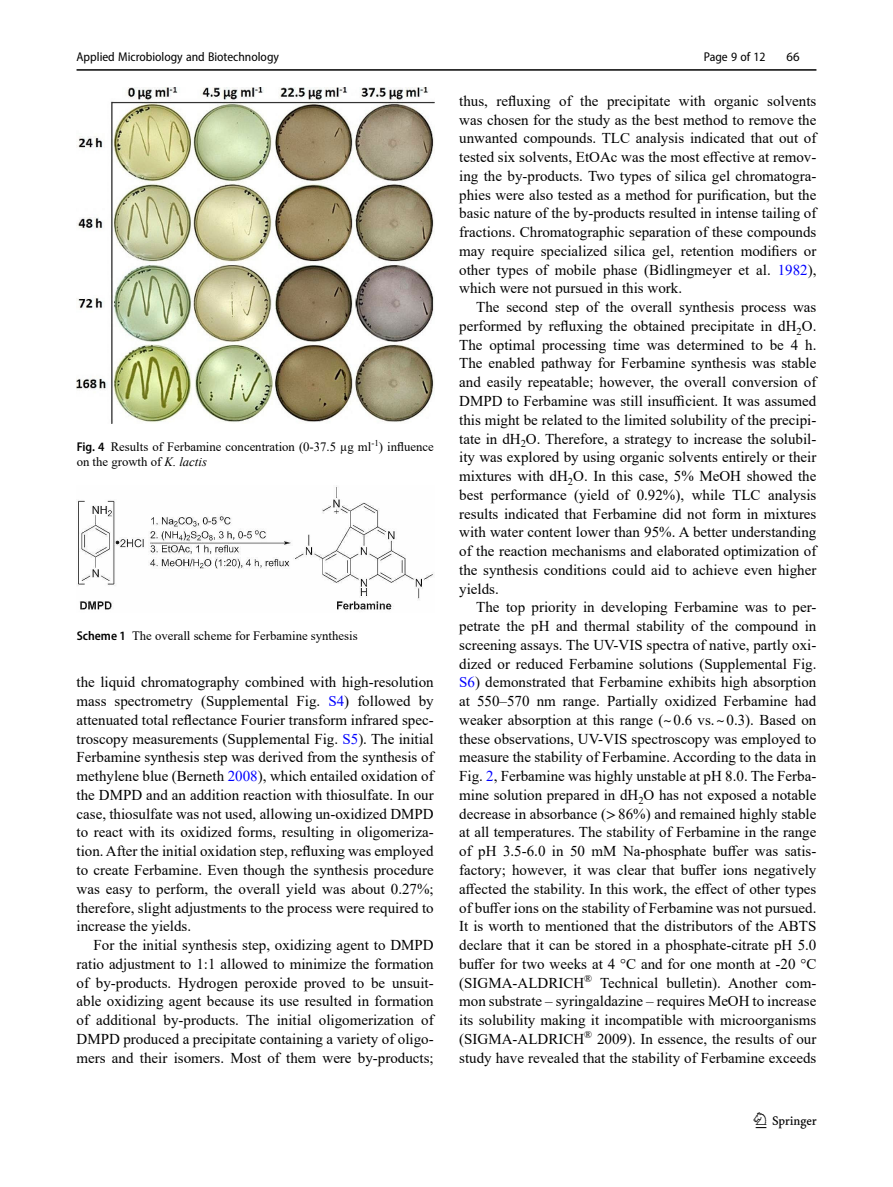
<style>
.page{position:relative;width:893px;height:1187px;background:#fff}
.page>*{position:absolute;margin:0;border:0;box-sizing:border-box;transform-origin:0 0}
.t1{font:22.5px "Springnew";color:#000}
.Body_Text_Indent{font:15px/18.8px "Times New Roman";color:#000;text-align:justify}
.Figure_Caption{font:12.75px/15px "Times New Roman";color:#000}
.t2{font:semi-condensed 12.75px "Myriad Pro";color:#000}
.t3{font:12.75px "Myriad Pro";color:#000}
.s1{font-family:"Myriad Pro";font-weight:600;font-stretch:semi-condensed}
.s2{font-style:italic}
.s3{color:#00f}
.s4{font-family:"STIX"}
</style>
<div class="page">
<hr style="left:77px;top:69px;width:739px;height:2px;background:#000">
<img style="left:78px;top:485px;width:356px;height:125px">
<img style="left:77px;top:87px;width:357px;height:336px">
<p class="t2" style="left:77px;top:49px;width:204px">Applied Microbiology and Biotechnology</p>
<p class="Figure_Caption" style="left:77px;top:438px;width:359px"><span class="s1">Fig. 4</span> Results of Ferbamine concentration (0-37.5 µg ml<sup>-1</sup>) influence on the growth of <span class="s2">K. lactis</span></p>
<p class="Figure_Caption" style="left:77px;top:628px;width:282px"><span class="s1">Scheme 1</span> The overall scheme for Ferbamine synthesis</p>
<p class="Body_Text_Indent" style="left:77px;top:672px;width:359px">the liquid chromatography combined with high-resolution mass spectrometry (Supplemental Fig. <span class="s3">S4</span>) followed by attenuated total reflectance Fourier transform infrared spec&shy;troscopy measurements (Supplemental Fig. <span class="s3">S5</span>). The initial Ferbamine synthesis step was derived from the synthesis of methylene blue (Berneth <span class="s3">2008</span>), which entailed oxidation of the DMPD and an addition reaction with thiosulfate. In our case, thiosulfate was not used, allowing un-oxidized DMPD to react with its oxidized forms, resulting in oligomeriza&shy;tion. After the initial oxidation step, refluxing was employed to create Ferbamine. Even though the synthesis procedure was easy to perform, the overall yield was about 0.27%; therefore, slight adjustments to the process were required to increase the yields.</p>
<p class="Body_Text_Indent" style="left:77px;top:935px;width:359px;text-indent:17px">For the initial synthesis step, oxidizing agent to DMPD ratio adjustment to 1:1 allowed to minimize the formation of by-products. Hydrogen peroxide proved to be unsuit&shy;able oxidizing agent because its use resulted in formation of additional by-products. The initial oligomerization of DMPD produced a precipitate containing a variety of oligo&shy;mers and their isomers. Most of them were by-products;</p>
<p class="t2" style="left:704px;top:49px;width:63px">Page 9 of 12</p>
<p class="t3" style="left:786px;top:48px;width:15px">66</p>
<p class="Body_Text_Indent" style="left:459px;top:91px;width:359px">thus, refluxing of the precipitate with organic solvents was chosen for the study as the best method to remove the unwanted compounds. TLC analysis indicated that out of tested six solvents, EtOAc was the most effective at remov&shy;ing the by-products. Two types of silica gel chromatogra&shy;phies were also tested as a method for purification, but the basic nature of the by-products resulted in intense tailing of fractions. Chromatographic separation of these compounds may require specialized silica gel, retention modifiers or other types of mobile phase (Bidlingmeyer et al. <span class="s3">1982</span>), which were not pursued in this work.</p>
<p class="Body_Text_Indent" style="left:459px;top:297px;width:359px;text-indent:17px">The second step of the overall synthesis process was performed by refluxing the obtained precipitate in dH<sub>2</sub>O.<br>The optimal processing time was determined to be 4 h.<br>The enabled pathway for Ferbamine synthesis was stable and easily repeatable; however, the overall conversion of DMPD to Ferbamine was still insufficient. It was assumed this might be related to the limited solubility of the precipi&shy;tate in dH<sub>2</sub>O. Therefore, a strategy to increase the solubil&shy;ity was explored by using organic solvents entirely or their mixtures with dH<sub>2</sub>O. In this case, 5% MeOH showed the best performance (yield of 0.92%), while TLC analysis results indicated that Ferbamine did not form in mixtures with water content lower than 95%. A better understanding of the reaction mechanisms and elaborated optimization of the synthesis conditions could aid to achieve even higher yields.</p>
<p class="Body_Text_Indent" style="left:459px;top:597px;width:359px;text-indent:17px">The top priority in developing Ferbamine was to per&shy;petrate the pH and thermal stability of the compound in screening assays. The UV-VIS spectra of native, partly oxi&shy;dized or reduced Ferbamine solutions (Supplemental Fig.<br><span class="s3">S6</span>) demonstrated that Ferbamine exhibits high absorption at 550–570 nm range. Partially oxidized Ferbamine had weaker absorption at this range (<span class="s4">~</span>0.6 vs.<span class="s4">~</span>0.3). Based on these observations, UV-VIS spectroscopy was employed to measure the stability of Ferbamine. According to the data in Fig. <span class="s3">2</span>, Ferbamine was highly unstable at pH 8.0. The Ferba&shy;mine solution prepared in dH<sub>2</sub>O has not exposed a notable decrease in absorbance (<span class="s4">&gt;</span>86%) and remained highly stable at all temperatures. The stability of Ferbamine in the range of pH 3.5-6.0 in 50 mM Na-phosphate buffer was satis&shy;factory; however, it was clear that buffer ions negatively affected the stability. In this work, the effect of other types of buffer ions on the stability of Ferbamine was not pursued.<br>It is worth to mentioned that the distributors of the ABTS declare that it can be stored in a phosphate-citrate pH 5.0 buffer for two weeks at 4 °C and for one month at -20 °C (SIGMA-ALDRICH<sup>®</sup> Technical bulletin). Another com&shy;mon substrate – syringaldazine – requires MeOH to increase its solubility making it incompatible with microorganisms (SIGMA-ALDRICH<sup>®</sup> 2009). In essence, the results of our study have revealed that the stability of Ferbamine exceeds</p>
<h1 class="t1" style="left:756px;top:1107px;width:63px">1 3</h1>
</div>
